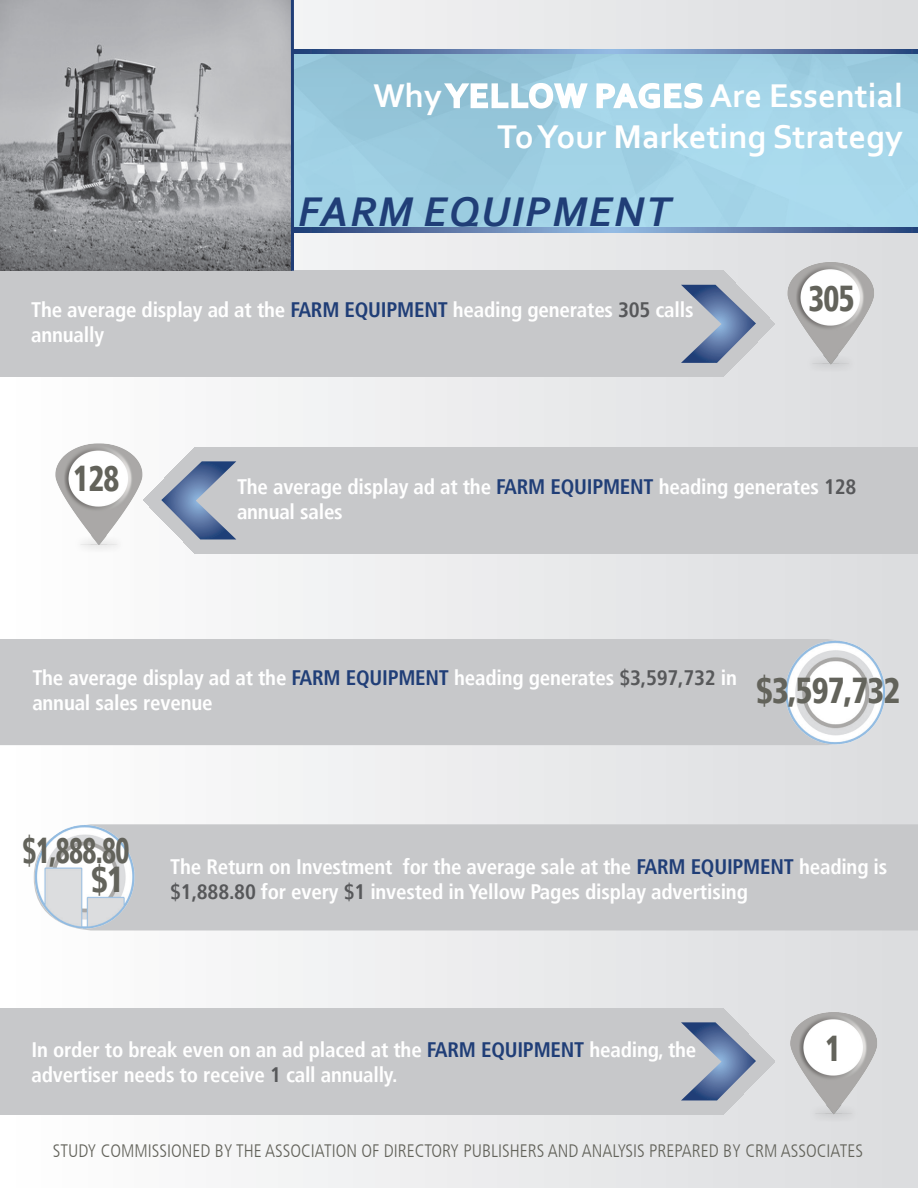
<style>
.page{position:relative;width:918px;height:1188px;background:#fff}
.page>*{position:absolute;margin:0;border:0;box-sizing:border-box;transform-origin:0 0}
.t1{font:italic 700 43.5px "Corbel";letter-spacing:.04em;color:#203e77}
.t2{font:900 condensed 36px/28.8px "Frutiger LT";letter-spacing:-.025em;color:#63635b;text-align:right;scale:.75 1}
.t3{font:900 condensed 36px "Frutiger LT";letter-spacing:-.025em;color:#63635b;scale:.9 1}
.t4{font:900 condensed 36px "Frutiger LT";letter-spacing:-.025em;color:#63635b;scale:.85 1}
.t5{font:700 34.5px/41.4px "Corbel";color:#fff;text-align:right}
.t6{font:700 condensed 21px/25.2px "Frutiger LT";letter-spacing:-.01em;color:#fff}
.t7{font:300 condensed 18px "Frutiger LT";color:#63635b}
.s1{color:#203e77}
.s2{color:#57585a}
</style>
<div class="page">
<div style="left:1px;top:1px;width:916px;height:1186px;background:linear-gradient(to right,#fffefe,#dbdcde)"></div>
<svg style="left:294px;top:54px;width:624px;height:174px;background:#9ecfe3"></svg>
<img style="left:770px;top:248px;width:148px;height:146px">
<div style="left:0;top:639px;width:770px;height:106px;background:#c7c8ca"></div>
<img style="left:34px;top:429px;width:117px;height:131px">
<img style="left:778px;top:1006px;width:117px;height:126px">
<img style="left:770px;top:619px;width:121px;height:134px">
<div style="left:143px;top:824px;width:775px;height:106px;background:#c7c8ca"></div>
<img style="left:27px;top:815px;width:116px;height:125px">
<svg style="left:294px;top:49px;width:624px;height:5px;background:#5f7cab"></svg>
<svg style="left:294px;top:228px;width:624px;height:4px;background:#5f7cab"></svg>
<div style="left:0;top:271px;width:775px;height:106px;background:#c7c8ca"></div>
<svg style="left:681px;top:285px;width:75px;height:78px;background:#919fb6"></svg>
<div style="left:143px;top:447px;width:775px;height:106px;background:#c7c8ca"></div>
<svg style="left:161px;top:461px;width:75px;height:78px;background:#93a0b8"></svg>
<div style="left:0;top:1008px;width:775px;height:107px;background:#c7c8ca"></div>
<svg style="left:681px;top:1022px;width:75px;height:78px;background:#929fb7"></svg>
<svg style="left:442px;top:81px;width:147px;height:29px"></svg>
<svg style="left:595px;top:76px;width:109px;height:34px"></svg>
<img style="left:0;top:0;width:291px;height:271px">
<hr style="left:291px;top:0;width:3px;height:271px;background:#203e77">
<h3 class="t5" style="left:373px;top:74px;width:531px">Why Yellow Pages Are Essential<br>To Your Marketing Strategy</h3>
<h1 class="t1" style="left:298px;top:185px;width:374px">FARM EQUIPMENT</h1>
<p class="t6" style="left:31px;top:297px;width:664px">The average display ad at the <span class="s1">Farm Equipment</span> heading generates <span class="s2">305</span> calls annually</p>
<h2 class="t4" style="left:808px;top:277px;width:56px">305</h2>
<h2 class="t4" style="left:73px;top:457px;width:56px">128</h2>
<p class="t6" style="left:237px;top:474px;width:621px">The average display ad at the <span class="s1">Farm Equipment</span> heading generates <span class="s2">128 </span>annual sales</p>
<p class="t6" style="left:32px;top:665px;width:706px">The average display ad at the <span class="s1">Farm Equipment</span> heading generates <span class="s2">$3,597,732</span> in annual sales revenue</p>
<h2 class="t3" style="left:756px;top:669px;width:162px">$3,597,732</h2>
<h2 class="t2" style="left:23px;top:836px;width:144px">$1,888.80 $1</h2>
<p class="t6" style="left:170px;top:854px;width:719px">The Return on Investment for the average sale at the <span class="s1">Farm Equipment</span> heading is <span class="s2">$1,888.80</span> for every <span class="s2">$1</span> invested in Yellow Pages display advertising</p>
<p class="t6" style="left:31px;top:1037px;width:666px">In order to break even on an ad placed at the <span class="s1">Farm Equipment</span> heading, the advertiser needs to receive <span class="s2">1</span> call annually.</p>
<h2 class="t4" style="left:825px;top:1027px;width:20px">1</h2>
<p class="t7" style="left:53px;top:1140px;width:704px">STUDY COMMISSIONED BY THE ASSOCIATION OF DIRECTORY PUBLISHERS AND ANALYSIS PREPARED BY CRM</p>
<p class="t7" style="left:781px;top:1140px;width:82px">ASSOCIATES</p>
</div>
